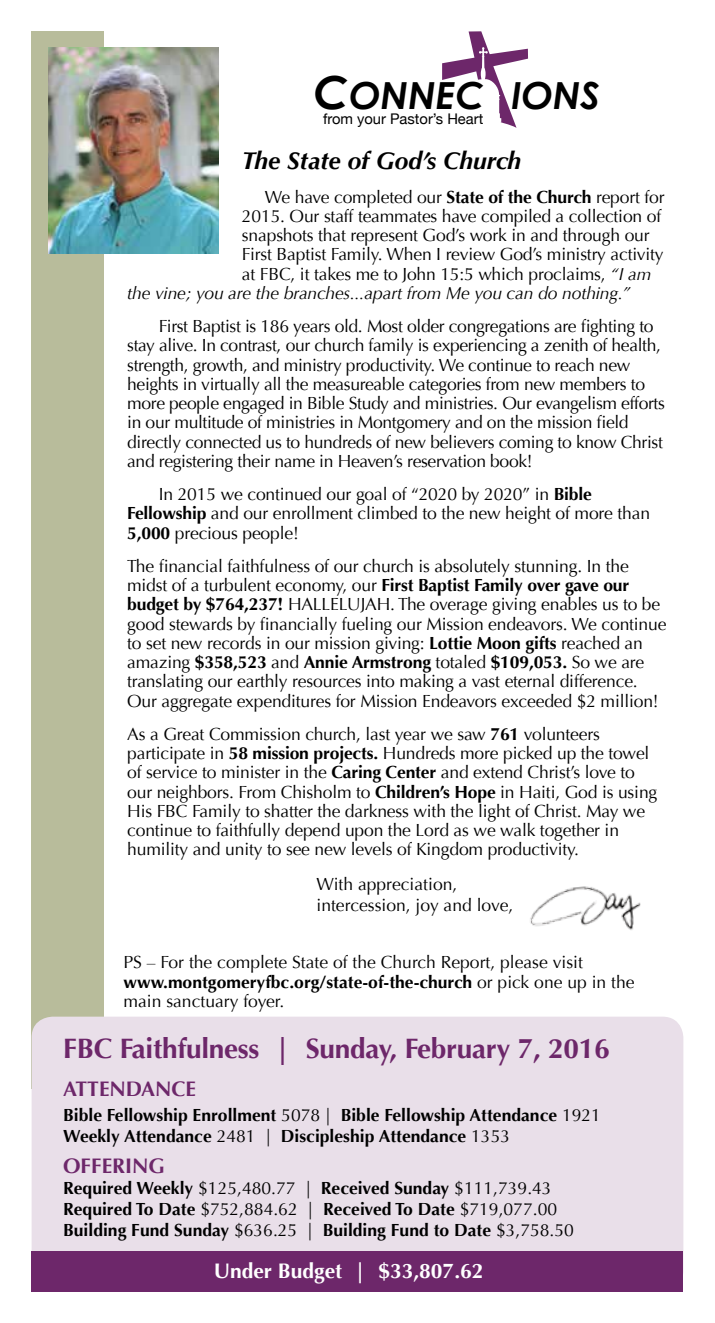
<style>
.page{position:relative;width:715px;height:1323px;background:#fff}
.page>*{position:absolute;margin:0;border:0;box-sizing:border-box;transform-origin:0 0}
.t1{font:italic 700 37.27px "Century Gothic";color:#000}
.t2{font:700 28px "Optima";letter-spacing:-.01em;color:#6d276a}
.t3{font:italic 700 24.5px "Optima";color:#000}
.t4{font:700 21px "Optima";color:#fff}
.t5{font:700 21px "Optima";color:#6d276a}
.t6{font:17.5px/19.2px "Optima";letter-spacing:-.01em;color:#000}
.t7{font:700 17.5px/21px "Optima";color:#000}
.t8{font:italic 17.5px "Optima";letter-spacing:-.01em;color:#000}
.t9{font:14.7px "Helvetica Neue";color:#000}
.s1{font-size:45.68px}
.s2{font-weight:700}
.s3{font-style:italic}
.s4{font-weight:400}
</style>
<div class="page">
<div style="left:32px;top:31px;width:72px;height:1057px;background:#b8bc9b"></div>
<div style="left:32px;top:1017px;width:650px;height:274px;background:#e9dfe9;border-radius:21px"></div>
<div style="left:32px;top:1251px;width:650px;height:40px;background:#6d276a"></div>
<svg style="left:442px;top:31px;width:85px;height:97px"></svg>
<img style="left:48px;top:47px;width:170px;height:206px">
<img style="left:530px;top:886px;width:111px;height:44px">
<h1 class="t1" style="left:313px;top:72px;width:288px"><span class="s1">C</span>ONNEC IONS</h1>
<p class="t9" style="left:323px;top:110px;width:162px">from your Pastor’s Heart</p>
<h3 class="t3" style="left:242px;top:147px;width:280px">The State of God’s Church</h3>
<p class="t6" style="left:264px;top:187px;width:401px">We have completed our <span class="s2">State of the Church</span> report for</p>
<p class="t6" style="left:242px;top:207px;width:420px">2015. Our staff teammates have compiled a collection of</p>
<p class="t6" style="left:242px;top:226px;width:409px">snapshots that represent God’s work in and through our</p>
<p class="t6" style="left:242px;top:245px;width:423px">First Baptist Family. When I review God’s ministry activity</p>
<p class="t6" style="left:242px;top:264px;width:410px">at FBC, it takes me to John 15:5 which proclaims, <span class="s3">“I am</span></p>
<p class="t8" style="left:127px;top:283px;width:504px">the vine; you are the branches...apart from Me you can do nothing.”</p>
<p class="t6" style="left:127px;top:317px;width:539px;text-indent:31px">First Baptist is 186 years old. Most older congregations are fighting to stay alive. In contrast, our church family is experiencing a zenith of health, strength, growth, and ministry productivity. We continue to reach new heights in virtually all the measureable categories from new members to more people engaged in Bible Study and ministries. Our evangelism efforts in our multitude of ministries in Montgomery and on the mission field directly connected us to hundreds of new believers coming to know Christ and registering their name in Heaven’s reservation book!</p>
<p class="t6" style="left:127px;top:485px;width:524px;text-indent:32px">In 2015 we continued our goal of “2020 by 2020” in <span class="s2">Bible<br>Fellowship</span> and our enrollment climbed to the new height of more than<br><span class="s2">5,000</span> precious people!</p>
<p class="t6" style="left:127px;top:557px;width:540px">The financial faithfulness of our church is absolutely stunning. In the midst of a turbulent economy, our <span class="s2">First Baptist Family over gave our budget by $764,237!</span> HALLELUJAH. The overage giving enables us to be good stewards by financially fueling our Mission endeavors. We continue to set new records in our mission giving: <span class="s2">Lottie Moon gifts</span> reached an amazing <span class="s2">$358,523</span> and <span class="s2">Annie Armstrong</span> totaled <span class="s2">$109,053.</span> So we are translating our earthly resources into making a vast eternal difference.<br>Our aggregate expenditures for Mission Endeavors exceeded $2 million!</p>
<p class="t6" style="left:127px;top:725px;width:531px">As a Great Commission church, last year we saw <span class="s2">761</span> volunteers participate in <span class="s2">58 mission projects.</span> Hundreds more picked up the towel of service to minister in the <span class="s2">Caring Center</span> and extend Christ’s love to our neighbors. From Chisholm to <span class="s2">Children’s Hope</span> in Haiti, God is using His FBC Family to shatter the darkness with the light of Christ. May we continue to faithfully depend upon the Lord as we walk together in humility and unity to see new levels of Kingdom productivity.</p>
<p class="t6" style="left:316px;top:874px;width:198px;line-height:21px">With appreciation, intercession, joy and love,</p>
<p class="t6" style="left:123px;top:953px;width:512px">PS – For the complete State of the Church Report, please visit <span class="s2">www.montgomeryfbc.org/state-of-the-church</span> or pick one up in the main sanctuary foyer.</p>
<h2 class="t2" style="left:63px;top:1032px;width:547px">FBC Faithfulness | Sunday, February 7, 2016</h2>
<p class="t5" style="left:63px;top:1077px;width:134px">ATTENDANCE</p>
<p class="t7" style="left:63px;top:1104px;width:539px">Bible Fellowship Enrollment <span class="s4">5078 |</span> Bible Fellowship Attendance <span class="s4">1921<br></span>Weekly Attendance <span class="s4">2481 |</span> Discipleship Attendance <span class="s4">1353</span></p>
<p class="t5" style="left:63px;top:1154px;width:103px">OFFERING</p>
<p class="t7" style="left:63px;top:1178px;width:512px">Required Weekly <span class="s4">$125,480.77 |</span> Received Sunday <span class="s4">$111,739.43<br></span>Required To Date <span class="s4">$752,884.62 |</span> Received To Date <span class="s4">$719,077.00<br></span>Building Fund Sunday <span class="s4">$636.25 |</span> Building Fund to Date <span class="s4">$3,758.50</span></p>
<p class="t4" style="left:213px;top:1258px;width:271px">Under Budget | $33,807.62</p>
</div>
